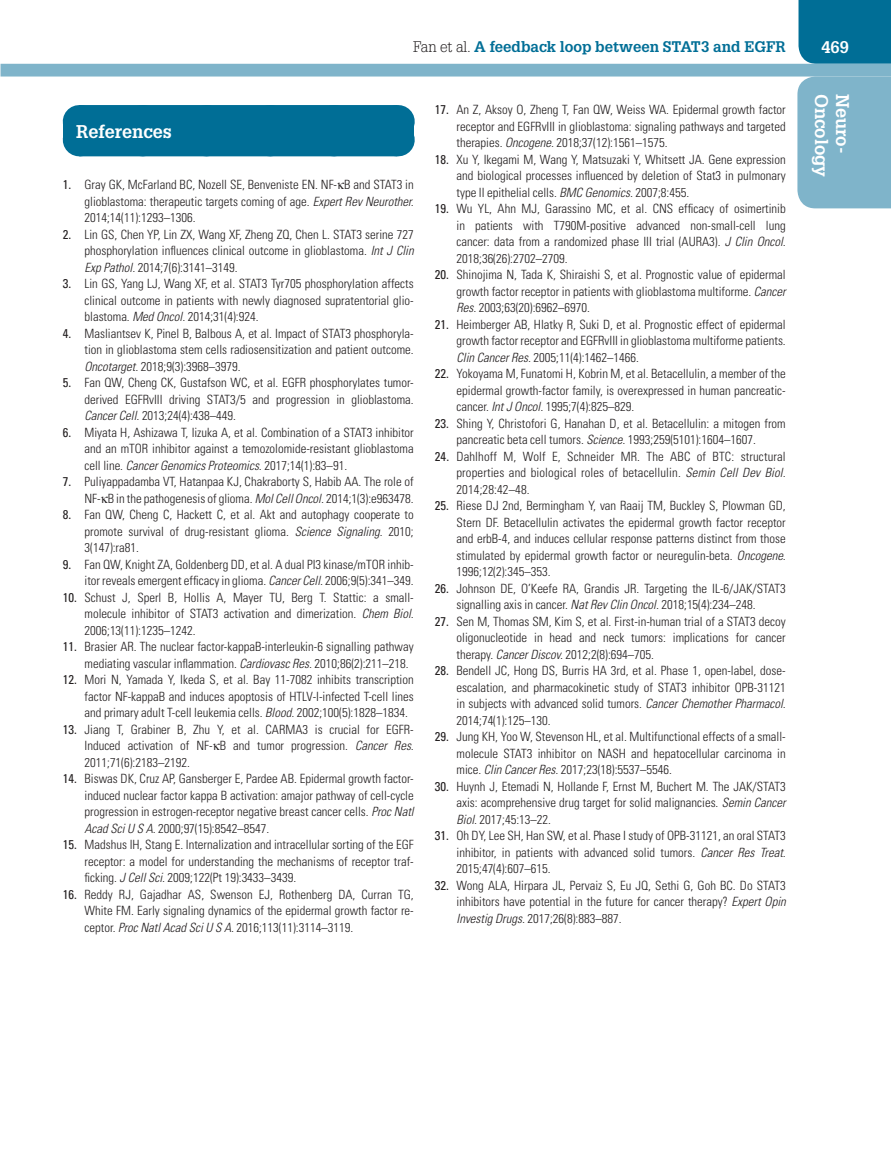
<style>
.page{position:relative;width:891px;height:1175px;background:#fff}
.page>*{position:absolute;margin:0;border:0;box-sizing:border-box;transform-origin:0 0}
.t1{font:700 18px "Glypha LT Std";color:#fff}
.t2{font:700 16.5px "Glypha LT Std";color:#fff}
.t3{font:700 15px "Glypha LT Std";color:#006e96}
.t4{font:300 condensed 12.75px/16.5px "Univers LT Std";color:#231f20;text-align:justify}
.s1{font-weight:300;color:#231f20}
.s2{font-weight:400}
.s3{font-style:italic}
.s4{font-family:"Gandhari Unicode";font-weight:400;font-stretch:normal}
</style>
<div class="page">
<div style="left:799px;top:0;width:92px;height:64px;background:#006e96"></div>
<div style="left:1px;top:64px;width:890px;height:12px;background:#7fb4ca"></div>
<div style="left:797px;top:76px;width:94px;height:132px;background:#7fb4ca"></div>
<div style="left:63px;top:122px;width:351px;height:17px;background:#006e96"></div>
<div style="left:79px;top:105px;width:318px;height:33px;background:#006e96"></div>
<hr style="left:397px;top:105px;width:1px;height:33px;background:#006e96">
<div style="left:79px;top:123px;width:318px;height:33px;background:#006e96"></div>
<hr style="left:397px;top:123px;width:1px;height:33px;background:#006e96">
<p class="t3" style="left:413px;top:37px;width:374px"><span class="s1">Fan et al.</span> A feedback loop between STAT3 and EGFR</p>
<p class="t2" style="left:821px;top:37px;width:29px">469</p>
<h1 class="t1" style="left:833px;top:94px;width:85px;rotate:90deg">Oncology</h1>
<h1 class="t1" style="left:854px;top:94px;width:61px;rotate:90deg">Neuro-</h1>
<p class="t4" style="left:457px;top:101px;width:331px;text-indent:-22px"><span class="s2">17.</span> An Z, Aksoy O, Zheng T, Fan QW, Weiss WA. Epidermal growth factor receptor and EGFRvIII in glioblastoma: signaling pathways and targeted therapies. <span class="s3">Oncogene.</span> 2018;37(12):1561–1575.</p>
<p class="t4" style="left:457px;top:151px;width:331px;text-indent:-22px"><span class="s2">18.</span> Xu Y, Ikegami M, Wang Y, Matsuzaki Y, Whitsett JA. Gene expression and biological processes influenced by deletion of Stat3 in pulmonary type II epithelial cells. <span class="s3">BMC Genomics.</span> 2007;8:455.</p>
<p class="t4" style="left:457px;top:200px;width:331px;text-indent:-22px"><span class="s2">19.</span> Wu YL, Ahn MJ, Garassino MC, et al. CNS efficacy of osimertinib in patients with T790M-positive advanced non-small-cell lung cancer: data from a randomized phase III trial (AURA3). <span class="s3">J Clin Oncol.<br></span>2018;36(26):2702–2709.</p>
<p class="t4" style="left:457px;top:266px;width:331px;text-indent:-22px"><span class="s2">20.</span> Shinojima N, Tada K, Shiraishi S, et al. Prognostic value of epidermal growth factor receptor in patients with glioblastoma multiforme. <span class="s3">Cancer Res.</span> 2003;63(20):6962–6970.</p>
<p class="t4" style="left:457px;top:316px;width:331px;text-indent:-22px"><span class="s2">21.</span> Heimberger AB, Hlatky R, Suki D, et al. Prognostic effect of epidermal growth factor receptor and EGFRvIII in glioblastoma multiforme patients.<br><span class="s3">Clin Cancer Res.</span> 2005;11(4):1462–1466.</p>
<p class="t4" style="left:457px;top:365px;width:331px;text-indent:-22px"><span class="s2">22.</span> Yokoyama M, Funatomi H, Kobrin M, et al. Betacellulin, a member of the epidermal growth-factor family, is overexpressed in human pancreatic&shy;cancer. <span class="s3">Int J Oncol.</span> 1995;7(4):825–829.</p>
<p class="t4" style="left:457px;top:415px;width:331px;text-indent:-22px"><span class="s2">23.</span> Shing Y, Christofori G, Hanahan D, et al. Betacellulin: a mitogen from pancreatic beta cell tumors. <span class="s3">Science.</span> 1993;259(5101):1604–1607.</p>
<p class="t4" style="left:457px;top:448px;width:331px;text-indent:-22px"><span class="s2">24.</span> Dahlhoff M, Wolf E, Schneider MR. The ABC of BTC: structural properties and biological roles of betacellulin. <span class="s3">Semin Cell Dev Biol.<br></span>2014;28:42–48.</p>
<p class="t4" style="left:457px;top:497px;width:331px;text-indent:-22px"><span class="s2">25.</span> Riese DJ 2nd, Bermingham Y, van Raaij TM, Buckley S, Plowman GD, Stern DF. Betacellulin activates the epidermal growth factor receptor and erbB-4, and induces cellular response patterns distinct from those stimulated by epidermal growth factor or neuregulin-beta. <span class="s3">Oncogene.<br></span>1996;12(2):345–353.</p>
<p class="t4" style="left:457px;top:580px;width:331px;text-indent:-22px"><span class="s2">26.</span> Johnson DE, O’Keefe RA, Grandis JR. Targeting the IL-6/JAK/STAT3 signalling axis in cancer. <span class="s3">Nat Rev Clin Oncol.</span> 2018;15(4):234–248.</p>
<p class="t4" style="left:457px;top:613px;width:331px;text-indent:-22px"><span class="s2">27.</span> Sen M, Thomas SM, Kim S, et al. First-in-human trial of a STAT3 decoy oligonucleotide in head and neck tumors: implications for cancer therapy. <span class="s3">Cancer Discov.</span> 2012;2(8):694–705.</p>
<p class="t4" style="left:457px;top:662px;width:331px;text-indent:-22px"><span class="s2">28.</span> Bendell JC, Hong DS, Burris HA 3rd, et al. Phase 1, open-label, dose&shy;escalation, and pharmacokinetic study of STAT3 inhibitor OPB-31121 in subjects with advanced solid tumors. <span class="s3">Cancer Chemother Pharmacol.<br></span>2014;74(1):125–130.</p>
<p class="t4" style="left:457px;top:728px;width:331px;text-indent:-22px"><span class="s2">29.</span> Jung KH, Yoo W, Stevenson HL, et al. Multifunctional effects of a small&shy;molecule STAT3 inhibitor on NASH and hepatocellular carcinoma in mice. <span class="s3">Clin Cancer Res.</span> 2017;23(18):5537–5546.</p>
<p class="t4" style="left:457px;top:778px;width:331px;text-indent:-22px"><span class="s2">30.</span> Huynh J, Etemadi N, Hollande F, Ernst M, Buchert M. The JAK/STAT3 axis: acomprehensive drug target for solid malignancies. <span class="s3">Semin Cancer Biol.</span> 2017;45:13–22.</p>
<p class="t4" style="left:457px;top:827px;width:331px;text-indent:-22px"><span class="s2">31.</span> Oh DY, Lee SH, Han SW, et al. Phase I study of OPB-31121, an oral STAT3 inhibitor, in patients with advanced solid tumors. <span class="s3">Cancer Res Treat.<br></span>2015;47(4):607–615.</p>
<p class="t4" style="left:457px;top:877px;width:331px;text-indent:-22px"><span class="s2">32.</span> Wong ALA, Hirpara JL, Pervaiz S, Eu JQ, Sethi G, Goh BC. Do STAT3 inhibitors have potential in the future for cancer therapy? <span class="s3">Expert Opin Investig Drugs.</span> 2017;26(8):883–887.</p>
<h1 class="t1" style="left:76px;top:120px;width:97px">References</h1>
<p class="t4" style="left:85px;top:176px;width:331px;text-indent:-22px"><span class="s2">1.</span> Gray GK, McFarland BC, Nozell SE, Benveniste EN. NF-<span class="s4">κ</span>B and STAT3 in glioblastoma: therapeutic targets coming of age. <span class="s3">Expert Rev Neurother.<br></span>2014;14(11):1293–1306.</p>
<p class="t4" style="left:85px;top:226px;width:331px;text-indent:-22px"><span class="s2">2.</span> Lin GS, Chen YP, Lin ZX, Wang XF, Zheng ZQ, Chen L. STAT3 serine 727 phosphorylation influences clinical outcome in glioblastoma. <span class="s3">Int J Clin Exp Pathol.</span> 2014;7(6):3141–3149.</p>
<p class="t4" style="left:85px;top:275px;width:331px;text-indent:-22px"><span class="s2">3.</span> Lin GS, Yang LJ, Wang XF, et al. STAT3 Tyr705 phosphorylation affects clinical outcome in patients with newly diagnosed supratentorial glio&shy;blastoma. <span class="s3">Med Oncol.</span> 2014;31(4):924.</p>
<p class="t4" style="left:85px;top:325px;width:331px;text-indent:-22px"><span class="s2">4.</span> Masliantsev K, Pinel B, Balbous A, et al. Impact of STAT3 phosphoryla&shy;tion in glioblastoma stem cells radiosensitization and patient outcome.<br><span class="s3">Oncotarget.</span> 2018;9(3):3968–3979.</p>
<p class="t4" style="left:85px;top:374px;width:331px;text-indent:-22px"><span class="s2">5.</span> Fan QW, Cheng CK, Gustafson WC, et al. EGFR phosphorylates tumor&shy;derived EGFRvIII driving STAT3/5 and progression in glioblastoma.<br><span class="s3">Cancer Cell.</span> 2013;24(4):438–449.</p>
<p class="t4" style="left:85px;top:424px;width:331px;text-indent:-22px"><span class="s2">6.</span> Miyata H, Ashizawa T, Iizuka A, et al. Combination of a STAT3 inhibitor and an mTOR inhibitor against a temozolomide-resistant glioblastoma cell line. <span class="s3">Cancer Genomics Proteomics.</span> 2017;14(1):83–91.</p>
<p class="t4" style="left:63px;top:473px;width:353px;text-align:right"><span class="s2">7.</span> Puliyappadamba VT, Hatanpaa KJ, Chakraborty S, Habib AA. The role of<br>NF-<span class="s4">κ</span>B in the pathogenesis of glioma. <span class="s3">Mol Cell Oncol.</span> 2014;1(3):e963478.</p>
<p class="t4" style="left:85px;top:506px;width:331px;text-indent:-22px"><span class="s2">8.</span> Fan QW, Cheng C, Hackett C, et al. Akt and autophagy cooperate to promote survival of drug-resistant glioma. <span class="s3">Science Signaling</span>. 2010; 3(147):ra81.</p>
<p class="t4" style="left:63px;top:556px;width:353px;text-align:right"><span class="s2">9.</span> Fan QW, Knight ZA, Goldenberg DD, et al. A dual PI3 kinase/mTOR inhib&shy;itor reveals emergent efficacy in glioma. <span class="s3">Cancer Cell.</span> 2006;9(5):341–349.</p>
<p class="t4" style="left:85px;top:589px;width:331px;text-indent:-22px"><span class="s2">10.</span> Schust J, Sperl B, Hollis A, Mayer TU, Berg T. Stattic: a small&shy;molecule inhibitor of STAT3 activation and dimerization. <span class="s3">Chem Biol.<br></span>2006;13(11):1235–1242.</p>
<p class="t4" style="left:85px;top:638px;width:331px;text-indent:-22px"><span class="s2">11.</span> Brasier AR. The nuclear factor-kappaB-interleukin-6 signalling pathway mediating vascular inflammation. <span class="s3">Cardiovasc Res.</span> 2010;86(2):211–218.</p>
<p class="t4" style="left:85px;top:671px;width:331px;text-indent:-22px"><span class="s2">12.</span> Mori N, Yamada Y, Ikeda S, et al. Bay 11-7082 inhibits transcription factor NF-kappaB and induces apoptosis of HTLV-I-infected T-cell lines and primary adult T-cell leukemia cells. <span class="s3">Blood.</span> 2002;100(5):1828–1834.</p>
<p class="t4" style="left:85px;top:721px;width:331px;text-indent:-22px"><span class="s2">13.</span> Jiang T, Grabiner B, Zhu Y, et al. CARMA3 is crucial for EGFR-Induced activation of NF-<span class="s4">κ</span>B and tumor progression. <span class="s3">Cancer Res.<br></span>2011;71(6):2183–2192.</p>
<p class="t4" style="left:85px;top:770px;width:331px;text-indent:-22px"><span class="s2">14.</span> Biswas DK, Cruz AP, Gansberger E, Pardee AB. Epidermal growth factor&shy;induced nuclear factor kappa B activation: amajor pathway of cell-cycle progression in estrogen-receptor negative breast cancer cells. <span class="s3">Proc Natl Acad Sci U S A.</span> 2000;97(15):8542–8547.</p>
<p class="t4" style="left:85px;top:836px;width:331px;text-indent:-22px"><span class="s2">15.</span> Madshus IH, Stang E. Internalization and intracellular sorting of the EGF receptor: a model for understanding the mechanisms of receptor traf&shy;ficking. <span class="s3">J Cell Sci.</span> 2009;122(Pt 19):3433–3439.</p>
<p class="t4" style="left:85px;top:886px;width:331px;text-indent:-22px"><span class="s2">16.</span> Reddy RJ, Gajadhar AS, Swenson EJ, Rothenberg DA, Curran TG, White FM. Early signaling dynamics of the epidermal growth factor re&shy;ceptor. <span class="s3">Proc Natl Acad Sci U S A.</span> 2016;113(11):3114–3119.</p>
</div>
